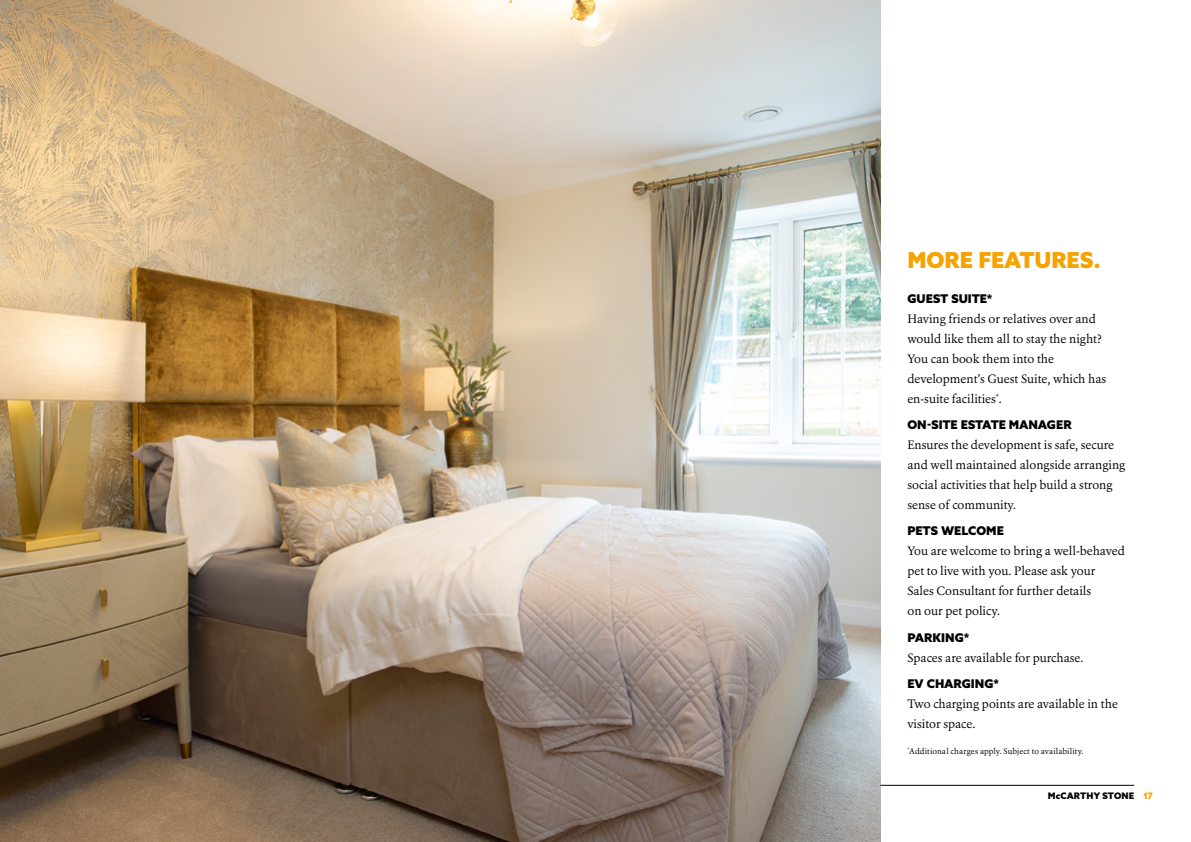
<style>
.page{position:relative;width:1191px;height:842px;background:#fff}
.page>*{position:absolute;margin:0;border:0;box-sizing:border-box;transform-origin:0 0}
.Yellow_Subhead{font:900 22px "Azo Sans Mc S";color:#f6a200}
.More_features_body_c{font:12px/20px "Erato";color:#000}
.More_features_subhea{font:900 12px "Azo Sans Mc S";letter-spacing:-.005em;color:#000}
.t1{font:900 9px "Azo Sans Mc S";letter-spacing:.005em;color:#000}
.t2{font:8px "Erato";letter-spacing:.01em;color:#000}
.s1{color:#f6a200}
</style>
<div class="page">
<img style="left:0;top:0;width:880px;height:842px">
<hr style="left:880px;top:785px;width:254px;height:1px;background:#000">
<p class="Yellow_Subhead" style="left:907px;top:247px;width:195px">MORE FEATURES.</p>
<p class="More_features_subhea" style="left:907px;top:291px;width:87px">GUEST SUITE*</p>
<p class="More_features_body_c" style="left:907px;top:308px;width:200px">Having friends or relatives over and would like them all to stay the night?<br>You can book them into the development’s Guest Suite, which has en-suite facilities<sup>*</sup>.</p>
<p class="More_features_subhea" style="left:907px;top:417px;width:166px">ON-SITE ESTATE MANAGER</p>
<p class="More_features_body_c" style="left:907px;top:435px;width:219px">Ensures the development is safe, secure and well maintained alongside arranging social activities that help build a strong sense of community.</p>
<p class="More_features_subhea" style="left:907px;top:524px;width:98px">PETS WELCOME</p>
<p class="More_features_body_c" style="left:907px;top:541px;width:219px">You are welcome to bring a well-behaved pet to live with you. Please ask your<br>Sales Consultant for further details<br>on our pet policy.</p>
<p class="More_features_subhea" style="left:907px;top:630px;width:63px">PARKING*</p>
<p class="More_features_body_c" style="left:907px;top:647px;width:177px">Spaces are available for purchase.</p>
<p class="More_features_subhea" style="left:907px;top:676px;width:93px">EV CHARGING*</p>
<p class="More_features_body_c" style="left:907px;top:694px;width:212px">Two charging points are available in the visitor space.</p>
<p class="t2" style="left:907px;top:746px;width:178px"><sup>*</sup>Additional charges apply. Subject to availability.</p>
<p class="t1" style="left:1048px;top:791px;width:106px">McCARTHY STONE <span class="s1">17</span></p>
</div>
